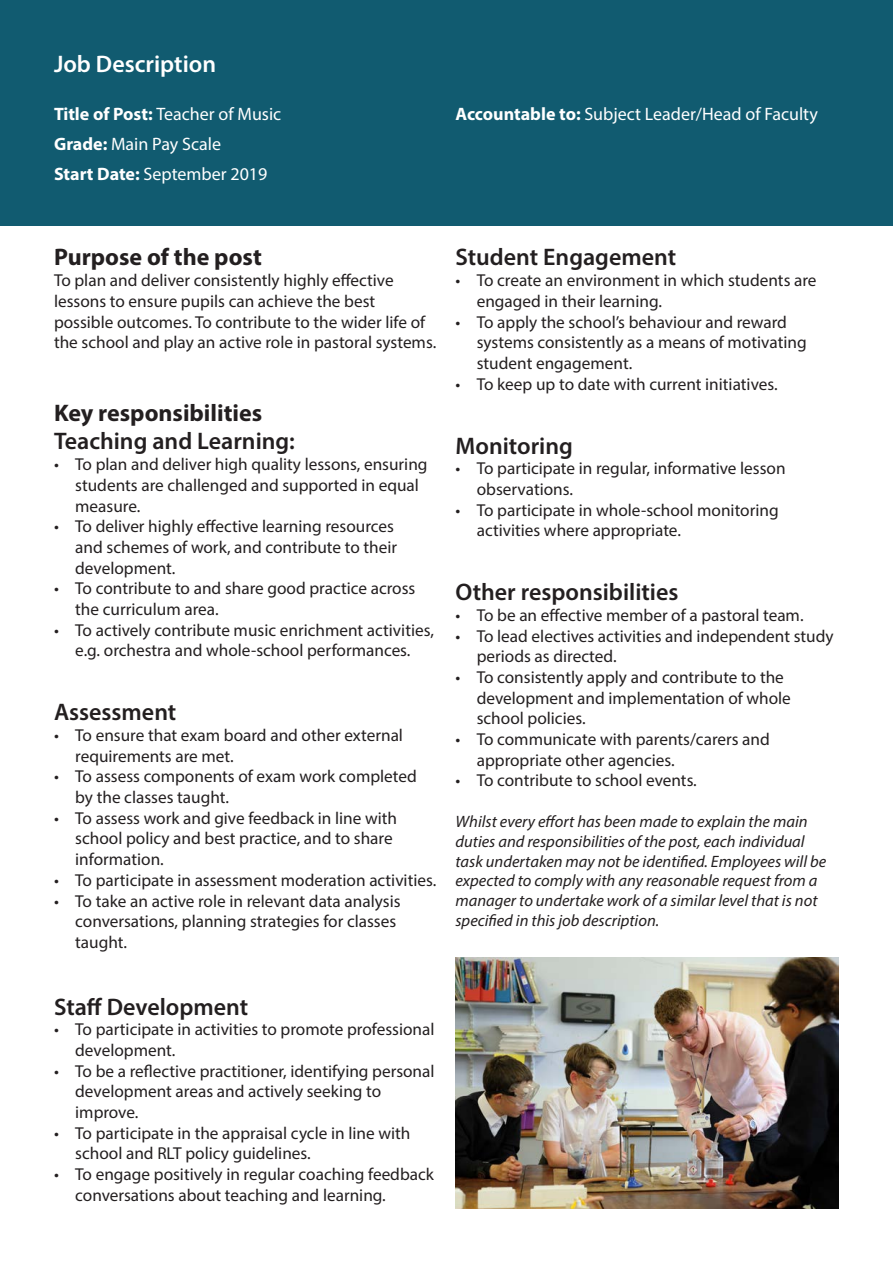
<style>
.page{position:relative;width:893px;height:1263px;background:#fff}
.page>*{position:absolute;margin:0;border:0;box-sizing:border-box;transform-origin:0 0}
.t1{font:600 24px "Myriad Pro";color:#231f20}
.t2{font:700 24px "Myriad Pro";color:#231f20}
.t3{font:600 24px "Myriad Pro";color:#fff}
.t4{font:18px/30.2px "Myriad Pro";color:#fff}
.t5{font:17.25px/20.7px "Myriad Pro";color:#231f20}
.t6{font:italic 16.5px/19.8px "Myriad Pro";color:#231f20}
.s1{font-weight:700}
</style>
<div class="page">
<div style="left:0;top:0;width:893px;height:225px;background:#115b70"></div>
<img style="left:455px;top:958px;width:384px;height:251px">
<h1 class="t3" style="left:54px;top:49px;width:164px">Job Description</h1>
<p class="t4" style="left:54px;top:99px;width:229px"><span class="s1">Title of Post:</span> Teacher of Music<br><span class="s1">Grade:</span> Main Pay Scale<br><span class="s1">Start Date:</span> September 2019</p>
<p class="t4" style="left:455px;top:99px;width:364px"><span class="s1">Accountable to:</span> Subject Leader/Head of Faculty</p>
<h1 class="t2" style="left:54px;top:242px;width:209px">Purpose of the post</h1>
<p class="t5" style="left:54px;top:270px;width:384px">To plan and deliver consistently highly effective lessons to ensure pupils can achieve the best possible outcomes. To contribute to the wider life of the school and play an active role in pastoral systems.</p>
<h1 class="t2" style="left:54px;top:397px;width:210px">Key responsibilities</h1>
<h1 class="t1" style="left:54px;top:426px;width:242px">Teaching and Learning:</h1>
<p class="t5" style="left:75px;top:454px;width:354px;text-indent:-21px">• To plan and deliver high quality lessons, ensuring students are challenged and supported in equal measure.</p>
<p class="t5" style="left:75px;top:516px;width:323px;text-indent:-21px">• To deliver highly effective learning resources and schemes of work, and contribute to their development.</p>
<p class="t5" style="left:75px;top:578px;width:342px;text-indent:-21px">• To contribute to and share good practice across the curriculum area.</p>
<p class="t5" style="left:54px;top:619px;width:381px;text-align:center">• To actively contribute music enrichment activities, e.g. orchestra and whole-school performances.</p>
<h1 class="t1" style="left:54px;top:697px;width:124px">Assessment</h1>
<p class="t5" style="left:75px;top:724px;width:329px;text-indent:-21px">• To ensure that exam board and other external requirements are met.</p>
<p class="t5" style="left:75px;top:766px;width:343px;text-indent:-21px">• To assess components of exam work completed by the classes taught.</p>
<p class="t5" style="left:75px;top:807px;width:323px;text-indent:-21px">• To assess work and give feedback in line with school policy and best practice, and to share information.</p>
<p class="t5" style="left:54px;top:869px;width:384px">• To participate in assessment moderation activities.</p>
<p class="t5" style="left:75px;top:890px;width:327px;text-indent:-21px">• To take an active role in relevant data analysis conversations, planning strategies for classes taught.</p>
<h1 class="t1" style="left:54px;top:991px;width:196px">Staff Development</h1>
<p class="t5" style="left:75px;top:1019px;width:361px;text-indent:-21px">• To participate in activities to promote professional development.</p>
<p class="t5" style="left:75px;top:1060px;width:361px;text-indent:-21px">• To be a reflective practitioner, identifying personal development areas and actively seeking to improve.</p>
<p class="t5" style="left:75px;top:1122px;width:337px;text-indent:-21px">• To participate in the appraisal cycle in line with school and RLT policy guidelines.</p>
<p class="t5" style="left:75px;top:1164px;width:360px;text-indent:-21px">• To engage positively in regular coaching feedback conversations about teaching and learning.</p>
<h1 class="t1" style="left:455px;top:242px;width:222px">Student Engagement</h1>
<p class="t5" style="left:477px;top:270px;width:341px;text-indent:-21px">• To create an environment in which students are engaged in their learning.</p>
<p class="t5" style="left:477px;top:311px;width:331px;text-indent:-21px">• To apply the school’s behaviour and reward systems consistently as a means of motivating student engagement.</p>
<p class="t5" style="left:455px;top:373px;width:324px">• To keep up to date with current initiatives.</p>
<h1 class="t1" style="left:455px;top:430px;width:119px">Monitoring</h1>
<p class="t5" style="left:477px;top:458px;width:310px;text-indent:-21px">• To participate in regular, informative lesson observations.</p>
<p class="t5" style="left:477px;top:499px;width:303px;text-indent:-21px">• To participate in whole-school monitoring activities where appropriate.</p>
<h1 class="t1" style="left:455px;top:577px;width:224px">Other responsibilities</h1>
<p class="t5" style="left:455px;top:604px;width:350px">• To be an effective member of a pastoral team.</p>
<p class="t5" style="left:477px;top:625px;width:358px;text-indent:-21px">• To lead electives activities and independent study periods as directed.</p>
<p class="t5" style="left:477px;top:666px;width:316px;text-indent:-21px">• To consistently apply and contribute to the development and implementation of whole school policies.</p>
<p class="t5" style="left:477px;top:729px;width:295px;text-indent:-21px">• To communicate with parents/carers and appropriate other agencies.</p>
<p class="t5" style="left:455px;top:770px;width:243px">• To contribute to school events.</p>
<p class="t6" style="left:455px;top:811px;width:372px">Whilst every effort has been made to explain the main duties and responsibilities of the post, each individual task undertaken may not be identified. Employees will be expected to comply with any reasonable request from a manager to undertake work of a similar level that is not specified in this job description.</p>
</div>
